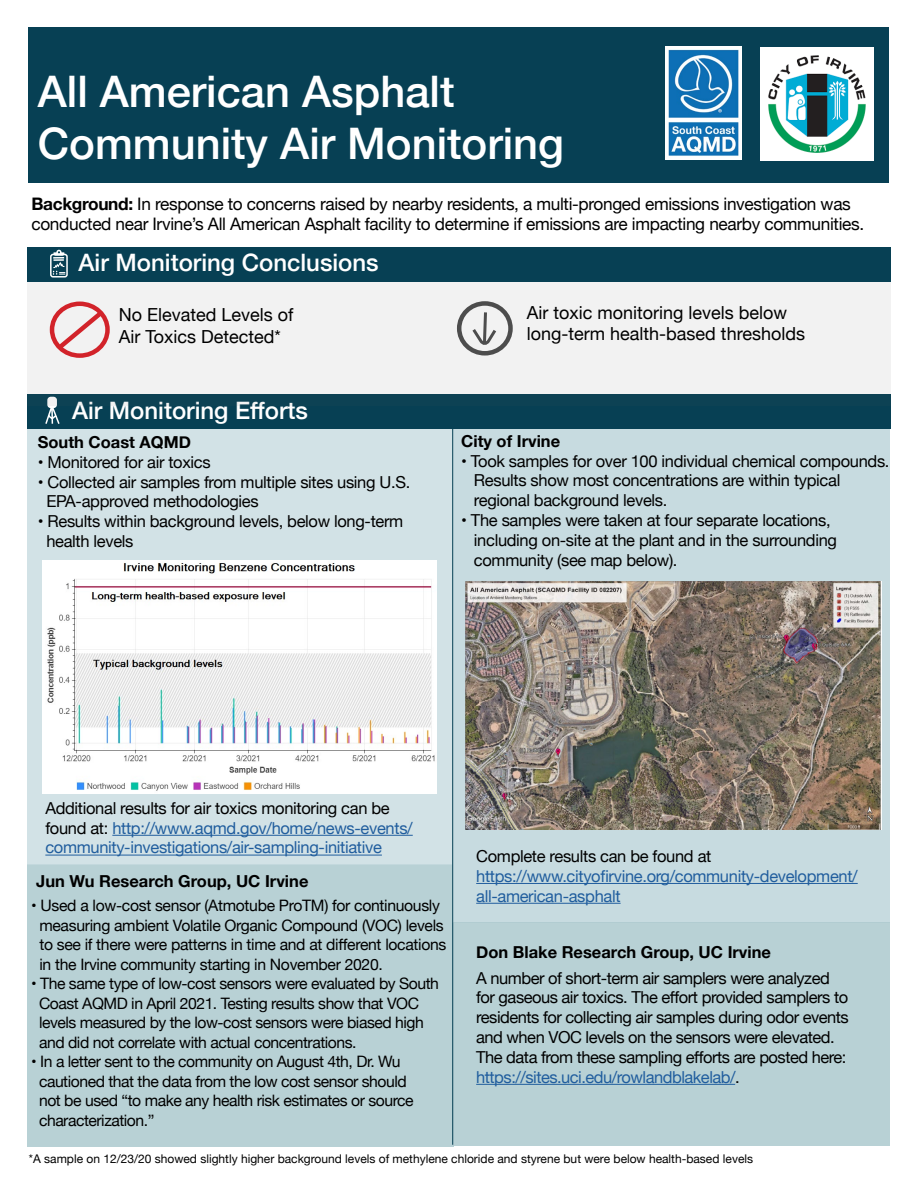
<style>
.page{position:relative;width:918px;height:1188px;background:#fff}
.page>*{position:absolute;margin:0;border:0;box-sizing:border-box;transform-origin:0 0}
.t1{font:500 43.5px/52.2px "Helvetica Neue";color:#fff}
.t2{font:500 24px "Helvetica Neue";color:#fff}
.t3{font:18px/21.6px "Helvetica Neue";color:#000}
.t4{font:17.25px/20.7px "Helvetica Neue";letter-spacing:-.02em;color:#000}
.t5{font:16.5px/19.8px "Helvetica Neue";letter-spacing:-.02em;color:#000}
.t6{font:16.5px/19.8px "Helvetica Neue";letter-spacing:-.02em;color:#215e9e}
.t7{font:700 16.5px "Helvetica Neue";color:#000}
.t8{font:15.75px/19.5px "Helvetica Neue";letter-spacing:-.03em;color:#000}
.t9{font:12px "Helvetica Neue";color:#000}
.s1{font-weight:700}
.s2{color:#000}
.s3{color:#215e9e}
</style>
<div class="page">
<div style="left:27px;top:864px;width:426px;height:283px;background:#b8d1d5"></div>
<div style="left:28px;top:27px;width:862px;height:155px;background:#074054"></div>
<img style="left:666px;top:47px;width:75px;height:112px">
<img style="left:761px;top:48px;width:113px;height:112px">
<div style="left:453px;top:426px;width:437px;height:497px;background:#c7dbe0"></div>
<div style="left:27px;top:428px;width:425px;height:436px;background:#d2e2e6"></div>
<hr style="left:112px;top:835px;width:301px;height:1px;background:#215e9e">
<hr style="left:45px;top:855px;width:337px;height:1px;background:#215e9e">
<img style="left:466px;top:581px;width:415px;height:248px">
<hr style="left:476px;top:883px;width:382px;height:1px;background:#215e9e">
<hr style="left:476px;top:903px;width:145px;height:1px;background:#215e9e">
<img style="left:42px;top:561px;width:394px;height:233px">
<div style="left:453px;top:923px;width:437px;height:223px;background:#b8d1d5"></div>
<hr style="left:476px;top:1084px;width:259px;height:1px;background:#215e9e">
<hr style="left:452px;top:420px;width:1px;height:725px;background:#074054">
<div style="left:27px;top:394px;width:864px;height:34px;background:#074054"></div>
<svg style="left:45px;top:406px;width:15px;height:18px"></svg>
<svg style="left:27px;top:252px;width:864px;height:154px;fill:#f2f2f2"></svg>
<div style="left:50px;top:302px;width:60px;height:56px;border:4px solid #d2232a;border-radius:50%"></div>
<svg style="left:54px;top:307px;width:53px;height:46px"></svg>
<div style="left:457px;top:301px;width:56px;height:55px;border:4px solid #4d4d4d;border-radius:50%"></div>
<svg style="left:470px;top:309px;width:29px;height:39px"></svg>
<div style="left:28px;top:248px;width:863px;height:34px;background:#074054"></div>
<svg style="left:50px;top:250px;width:18px;height:28px"></svg>
<h1 class="t1" style="left:38px;top:62px;width:528px">All American Asphalt<br>Community Air Monitoring</h1>
<p class="t4" style="left:32px;top:194px;width:834px"><span class="s1">Background:</span> In response to concerns raised by nearby residents, a multi-pronged emissions investigation was conducted near Irvine’s All American Asphalt facility to determine if emissions are impacting nearby communities.</p>
<h2 class="t2" style="left:79px;top:244px;width:302px">Air Monitoring Conclusions</h2>
<p class="t3" style="left:119px;top:305px;width:176px">No Elevated Levels of<br>Air Toxics Detected*</p>
<p class="t3" style="left:527px;top:302px;width:280px">Air toxic monitoring levels below long-term health-based thresholds</p>
<h2 class="t2" style="left:72px;top:391px;width:238px">Air Monitoring Efforts</h2>
<p class="t7" style="left:38px;top:429px;width:155px">South Coast AQMD</p>
<p class="t5" style="left:38px;top:453px;width:174px">• Monitored for air toxics</p>
<p class="t5" style="left:46px;top:473px;width:365px;text-indent:-9px">• Collected air samples from multiple sites using U.S.<br>EPA-approved methodologies</p>
<p class="t5" style="left:46px;top:512px;width:358px;text-indent:-9px">• Results within background levels, below long-term health levels</p>
<p class="t7" style="left:461px;top:428px;width:100px">City of Irvine</p>
<p class="t5" style="left:474px;top:452px;width:417px;text-indent:-13px">• Took samples for over 100 individual chemical compounds.<br>Results show most concentrations are within typical regional background levels.</p>
<p class="t5" style="left:474px;top:511px;width:365px;text-indent:-13px">• The samples were taken at four separate locations, including on-site at the plant and in the surrounding community (see map below).</p>
<p class="t6" style="left:45px;top:799px;width:369px"><span class="s2">Additional results for air toxics monitoring can be found at:</span> http://www.aqmd.gov/home/news-events/ community-investigations/air-sampling-initiative</p>
<p class="t7" style="left:36px;top:869px;width:274px">Jun Wu Research Group, UC Irvine</p>
<p class="t8" style="left:39px;top:897px;width:409px;text-indent:-8px">• Used a low-cost sensor (Atmotube ProTM) for continuously measuring ambient Volatile Organic Compound (VOC) levels to see if there were patterns in time and at different locations in the Irvine community starting in November 2020.</p>
<p class="t8" style="left:39px;top:975px;width:401px;text-indent:-8px">• The same type of low-cost sensors were evaluated by South Coast AQMD in April 2021. Testing results show that VOC levels measured by the low-cost sensors were biased high and did not correlate with actual concentrations.</p>
<p class="t8" style="left:39px;top:1053px;width:376px;text-indent:-8px">• In a letter sent to the community on August 4th, Dr. Wu cautioned that the data from the low cost sensor should not be used “to make any health risk estimates or source characterization.”</p>
<p class="t5" style="left:476px;top:847px;width:237px">Complete results can be found at</p>
<p class="t6" style="left:476px;top:867px;width:383px">https://www.cityofirvine.org/community-development/ all-american-asphalt</p>
<p class="t7" style="left:476px;top:939px;width:296px">Don Blake Research Group, UC Irvine</p>
<p class="t5" style="left:476px;top:969px;width:374px">A number of short-term air samplers were analyzed for gaseous air toxics. The effort provided samplers to residents for collecting air samples during odor events and when VOC levels on the sensors were elevated.<br>The data from these sampling efforts are posted here: <span class="s3">https://sites.uci.edu/rowlandblakelab/</span>.</p>
<p class="t9" style="left:29px;top:1150px;width:726px">*A sample on 12/23/20 showed slightly higher background levels of methylene chloride and styrene but were below health-based levels</p>
</div>
